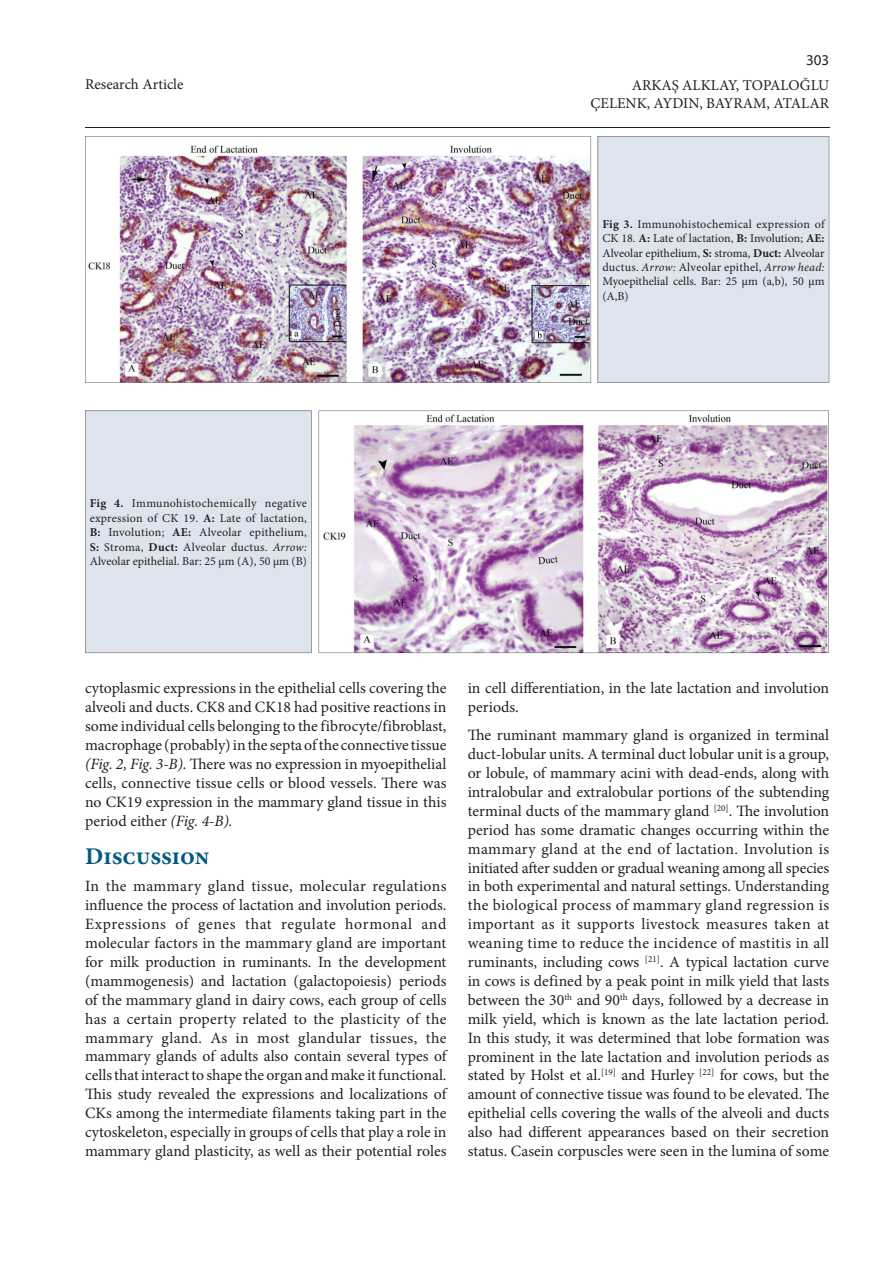
<style>
.page{position:relative;width:893px;height:1263px;background:#fff}
.page>*{position:absolute;margin:0;border:0;box-sizing:border-box;transform-origin:0 0}
.t1{font:700 24px "Minion Pro";color:#005984}
.t2{font:15.75px/18.9px "Minion Pro";color:#231f20;text-align:justify}
.t3{font:15px/18px "Minion Pro";color:#231f20;text-align:right}
.t4{font:15px "Myriad Pro";color:#231f20}
.t5{font:12px/14.4px "Minion Pro";letter-spacing:.005em;color:#231f20;text-align:justify}
.s1{font-weight:700}
.s2{font-style:italic}
</style>
<div class="page">
<hr style="left:85px;top:128px;width:744px;height:1px;background:#231f20">
<img style="left:85px;top:136px;width:506px;height:247px">
<div style="left:598px;top:136px;width:231px;height:247px;background:#dee4ed"></div>
<svg style="left:319px;top:411px;width:510px;height:242px"></svg>
<div style="left:85px;top:411px;width:227px;height:242px;background:#dee4ed"></div>
<p class="t3" style="left:85px;top:75px;width:100px">Research Article</p>
<p class="t4" style="left:806px;top:51px;width:25px">303</p>
<p class="t3" style="left:591px;top:76px;width:240px">ARKAŞ ALKLAY, TOPALOĞLU<br>ÇELENK, AYDIN, BAYRAM, ATALAR</p>
<p class="t5" style="left:602px;top:217px;width:224px"><span class="s1">Fig 3.</span> Immunohistochemical expression of CK 18. <span class="s1">A:</span> Late of lactation, <span class="s1">B:</span> Involution; <span class="s1">AE:<br></span>Alveolar epithelium, <span class="s1">S:</span> stroma, <span class="s1">Duct:</span> Alveolar ductus. <span class="s2">Arrow:</span> Alveolar epithel, <span class="s2">Arrow head:<br></span>Myoepithelial cells. Bar: 25 µm (a,b), 50 µm (A,B)</p>
<p class="t5" style="left:90px;top:496px;width:219px"><span class="s1">Fig 4.</span> Immunohistochemically negative expression of CK 19. <span class="s1">A:</span> Late of lactation, <span class="s1">B:</span> Involution; <span class="s1">AE:</span> Alveolar epithelium, <span class="s1">S:</span> Stroma, <span class="s1">Duct:</span> Alveolar ductus. <span class="s2">Arrow:<br></span>Alveolar epithelial. Bar: 25 µm (A), 50 µm (B)</p>
<p class="t2" style="left:85px;top:679px;width:363px">cytoplasmic expressions in the epithelial cells covering the alveoli and ducts. CK8 and CK18 had positive reactions in some individual cells belonging to the fibrocyte/fibroblast, macrophage (probably) in the septa of the connective tissue <span class="s2">(Fig. 2, Fig. 3-B).</span> There was no expression in myoepithelial cells, connective tissue cells or blood vessels. There was no CK19 expression in the mammary gland tissue in this period either <span class="s2">(Fig. 4-B).</span></p>
<h1 class="t1" style="left:85px;top:839px;width:126px">Discussion</h1>
<p class="t2" style="left:85px;top:877px;width:363px">In the mammary gland tissue, molecular regulations influence the process of lactation and involution periods.<br>Expressions of genes that regulate hormonal and molecular factors in the mammary gland are important for milk production in ruminants. In the development (mammogenesis) and lactation (galactopoiesis) periods of the mammary gland in dairy cows, each group of cells has a certain property related to the plasticity of the mammary gland. As in most glandular tissues, the mammary glands of adults also contain several types of cells that interact to shape the organ and make it functional.<br>This study revealed the expressions and localizations of CKs among the intermediate filaments taking part in the cytoskeleton, especially in groups of cells that play a role in mammary gland plasticity, as well as their potential roles</p>
<p class="t2" style="left:468px;top:679px;width:363px">in cell differentiation, in the late lactation and involution periods.</p>
<p class="t2" style="left:468px;top:726px;width:363px">The ruminant mammary gland is organized in terminal duct-lobular units. A terminal duct lobular unit is a group, or lobule, of mammary acini with dead-ends, along with intralobular and extralobular portions of the subtending terminal ducts of the mammary gland <sup>[20]</sup>. The involution period has some dramatic changes occurring within the mammary gland at the end of lactation. Involution is initiated after sudden or gradual weaning among all species in both experimental and natural settings. Understanding the biological process of mammary gland regression is important as it supports livestock measures taken at weaning time to reduce the incidence of mastitis in all ruminants, including cows <sup>[21]</sup>. A typical lactation curve in cows is defined by a peak point in milk yield that lasts between the 30<sup>th</sup> and 90<sup>th</sup> days, followed by a decrease in milk yield, which is known as the late lactation period.<br>In this study, it was determined that lobe formation was prominent in the late lactation and involution periods as stated by Holst et al.<sup>[19]</sup> and Hurley <sup>[22]</sup> for cows, but the amount of connective tissue was found to be elevated. The epithelial cells covering the walls of the alveoli and ducts also had different appearances based on their secretion status. Casein corpuscles were seen in the lumina of some</p>
</div>
